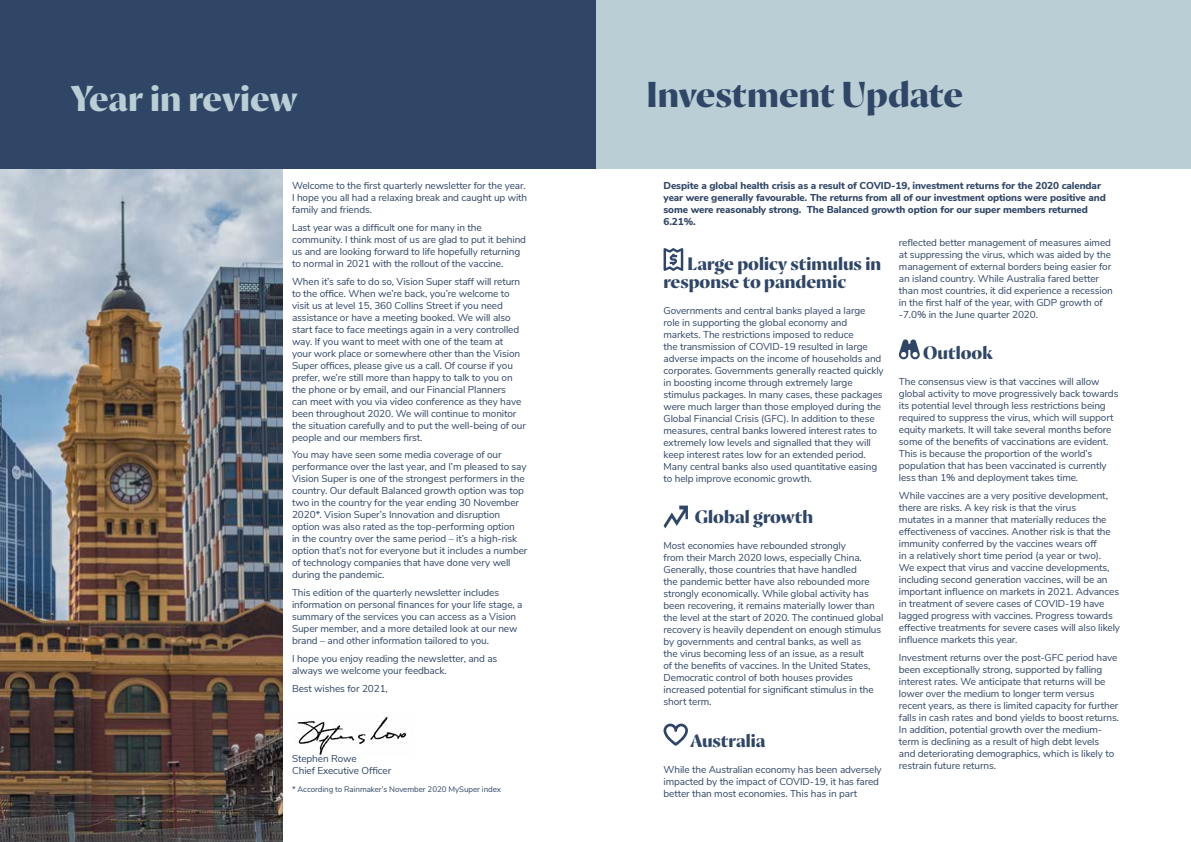
<style>
.page{position:relative;width:1191px;height:842px;background:#fff}
.page>*{position:absolute;margin:0;border:0;box-sizing:border-box;transform-origin:0 0}
.t1{font:800 36px "Proza Display";color:#304666}
.t2{font:800 36px "Proza Display";color:#baced6}
.t3{font:800 18px/18px "Proza Display";color:#304666}
.t4{font:10px/12px "Nunito Sans";letter-spacing:-.01em;color:#304666}
.t5{font:800 10px/12px "Nunito Sans";letter-spacing:-.01em;color:#304666}
.t6{font:8px "Nunito Sans";letter-spacing:-.01em;color:#304666}
</style>
<div class="page">
<div style="left:595px;top:0;width:596px;height:168px;background:#baced6"></div>
<img style="left:0;top:168px;width:283px;height:674px">
<div style="left:0;top:0;width:595px;height:168px;background:#304666"></div>
<svg style="left:899px;top:339px;width:20px;height:20px"></svg>
<svg style="left:663px;top:724px;width:25px;height:22px"></svg>
<svg style="left:663px;top:506px;width:25px;height:22px"></svg>
<svg style="left:663px;top:248px;width:20px;height:23px"></svg>
<img style="left:295px;top:713px;width:112px;height:42px">
<h1 class="t2" style="left:71px;top:77px;width:228px">Year in review</h1>
<p class="t4" style="left:292px;top:179px;width:237px">Welcome to the first quarterly newsletter for the year.<br>I hope you all had a relaxing break and caught up with family and friends.</p>
<p class="t4" style="left:292px;top:221px;width:235px">Last year was a difficult one for many in the community. I think most of us are glad to put it behind us and are looking forward to life hopefully returning to normal in 2021 with the rollout of the vaccine.</p>
<p class="t4" style="left:292px;top:275px;width:235px">When it’s safe to do so, Vision Super staff will return to the office. When we’re back, you’re welcome to visit us at level 15, 360 Collins Street if you need assistance or have a meeting booked. We will also start face to face meetings again in a very controlled way. If you want to meet with one of the team at<br>your work place or somewhere other than the Vision Super offices, please give us a call. Of course if you prefer, we’re still more than happy to talk to you on the phone or by email, and our Financial Planners<br>can meet with you via video conference as they have been throughout 2020. We will continue to monitor the situation carefully and to put the well-being of our people and our members first.</p>
<p class="t4" style="left:292px;top:448px;width:237px">You may have seen some media coverage of our performance over the last year, and I’m pleased to say Vision Super is one of the strongest performers in the country. Our default Balanced growth option was top two in the country for the year ending 30 November 2020*. Vision Super’s Innovation and disruption option was also rated as the top-performing option<br>in the country over the same period – it’s a high-risk option that’s not for everyone but it includes a number of technology companies that have done very well during the pandemic.</p>
<p class="t4" style="left:292px;top:586px;width:232px">This edition of the quarterly newsletter includes information on personal finances for your life stage, a summary of the services you can access as a Vision Super member, and a more detailed look at our new brand – and other information tailored to you.</p>
<p class="t4" style="left:292px;top:652px;width:207px">I hope you enjoy reading the newsletter, and as always we welcome your feedback.</p>
<p class="t4" style="left:292px;top:681px;width:97px">Best wishes for 2021,</p>
<p class="t4" style="left:292px;top:752px;width:101px">Stephen Rowe<br>Chief Executive Officer</p>
<p class="t6" style="left:292px;top:783px;width:210px">* According to Rainmaker’s November 2020 MySuper index</p>
<h1 class="t1" style="left:646px;top:72px;width:318px">Investment Update</h1>
<p class="t5" style="left:663px;top:179px;width:444px">Despite a global health crisis as a result of COVID-19, investment returns for the 2020 calendar year were generally favourable. The returns from all of our investment options were positive and some were reasonably strong. The Balanced growth option for our super members returned 6.21%.</p>
<h2 class="t3" style="left:663px;top:255px;width:219px;text-indent:24px">Large policy stimulus in response to pandemic</h2>
<p class="t4" style="left:663px;top:304px;width:222px">Governments and central banks played a large role in supporting the global economy and markets. The restrictions imposed to reduce<br>the transmission of COVID-19 resulted in large adverse impacts on the income of households and corporates. Governments generally reacted quickly in boosting income through extremely large stimulus packages. In many cases, these packages were much larger than those employed during the Global Financial Crisis (GFC). In addition to these measures, central banks lowered interest rates to extremely low levels and signalled that they will keep interest rates low for an extended period.<br>Many central banks also used quantitative easing to help improve economic growth.</p>
<h2 class="t3" style="left:695px;top:508px;width:120px">Global growth</h2>
<p class="t4" style="left:663px;top:539px;width:221px">Most economies have rebounded strongly<br>from their March 2020 lows, especially China.<br>Generally, those countries that have handled<br>the pandemic better have also rebounded more strongly economically. While global activity has been recovering, it remains materially lower than the level at the start of 2020. The continued global recovery is heavily dependent on enough stimulus by governments and central banks, as well as<br>the virus becoming less of an issue, as a result<br>of the benefits of vaccines. In the United States, Democratic control of both houses provides increased potential for significant stimulus in the short term.</p>
<h2 class="t3" style="left:690px;top:732px;width:77px">Australia</h2>
<p class="t4" style="left:663px;top:763px;width:220px">While the Australian economy has been adversely impacted by the impact of COVID-19, it has fared better than most economies. This has in part</p>
<p class="t4" style="left:899px;top:236px;width:215px">reflected better management of measures aimed at suppressing the virus, which was aided by the management of external borders being easier for an island country. While Australia fared better than most countries, it did experience a recession in the first half of the year, with GDP growth of -7.0% in the June quarter 2020.</p>
<h2 class="t3" style="left:923px;top:344px;width:71px">Outlook</h2>
<p class="t4" style="left:899px;top:375px;width:221px">The consensus view is that vaccines will allow global activity to move progressively back towards its potential level through less restrictions being required to suppress the virus, which will support equity markets. It will take several months before some of the benefits of vaccinations are evident.<br>This is because the proportion of the world’s population that has been vaccinated is currently less than 1% and deployment takes time.</p>
<p class="t4" style="left:899px;top:489px;width:223px">While vaccines are a very positive development, there are risks. A key risk is that the virus<br>mutates in a manner that materially reduces the effectiveness of vaccines. Another risk is that the immunity conferred by the vaccines wears off<br>in a relatively short time period (a year or two).<br>We expect that virus and vaccine developments, including second generation vaccines, will be an important influence on markets in 2021. Advances in treatment of severe cases of COVID-19 have lagged progress with vaccines. Progress towards effective treatments for severe cases will also likely influence markets this year.</p>
<p class="t4" style="left:899px;top:651px;width:222px">Investment returns over the post-GFC period have been exceptionally strong, supported by falling interest rates. We anticipate that returns will be lower over the medium to longer term versus recent years, as there is limited capacity for further falls in cash rates and bond yields to boost returns.<br>In addition, potential growth over the medium&shy;term is declining as a result of high debt levels<br>and deteriorating demographics, which is likely to restrain future returns.</p>
</div>
